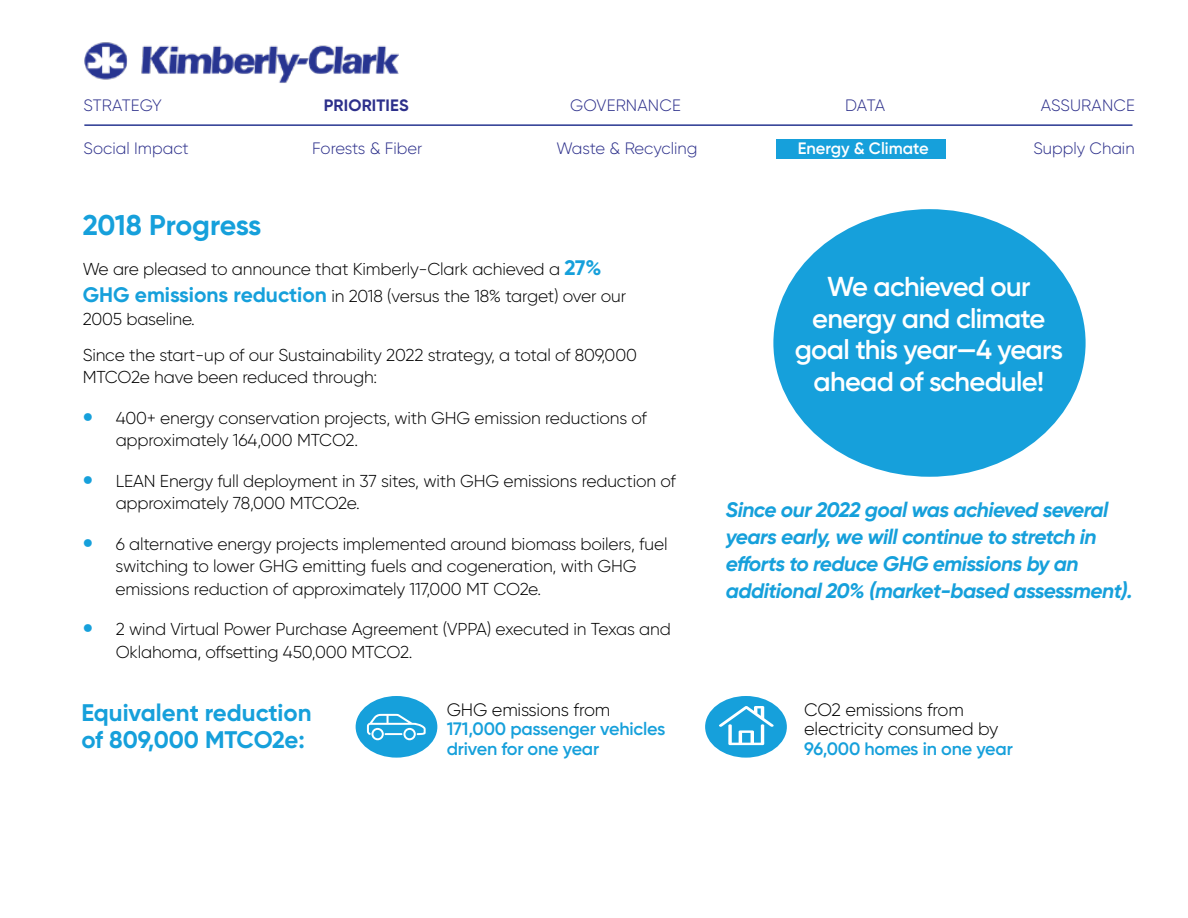
<style>
.page{position:relative;width:1188px;height:918px;background:#fff}
.page>*{position:absolute;margin:0;border:0;box-sizing:border-box;transform-origin:0 0}
.t1{font:700 28.5px "Gilroy";letter-spacing:-.015em;color:#16a0db}
.t2{font:600 27.3px/31.5px "Gilroy";letter-spacing:-.025em;color:#fff;text-align:center}
.t3{font:700 24px/27px "Gilroy";color:#16a0db}
.t4{font:italic 700 21px/27px "Gilroy";letter-spacing:-.025em;color:#16a0db}
.t5{font:600 18px/19.5px "Gilroy";letter-spacing:-.01em;color:#16a0db}
.t6{font:300 18px/19.5px "Gilroy";letter-spacing:-.01em;color:#000}
.t7{font:300 17.25px/22.5px "Gilroy";letter-spacing:-.01em;color:#000}
.t8{font:300 16.5px "Gilroy";color:#2d308b}
.t9{font:600 16.5px "Gilroy";color:#fff}
.t10{font:700 16.5px "Gilroy";letter-spacing:.01em;color:#2d308b}
.s1{font-weight:700;font-size:21px;color:#16a0db}
.s2{font-weight:700;font-size:28.5px;color:#16a0db}
</style>
<div class="page">
<hr style="left:84px;top:124px;width:1049px;height:2px;background:#283691">
<div style="left:773px;top:209px;width:313px;height:268px;background:#16a0db;border-radius:50%"></div>
<img style="left:84px;top:42px;width:314px;height:41px">
<div style="left:705px;top:696px;width:82px;height:62px;background:#16a0db;border-radius:50%"></div>
<svg style="left:719px;top:706px;width:55px;height:39px"></svg>
<div style="left:356px;top:696px;width:81px;height:62px;background:#16a0db;border-radius:50%"></div>
<svg style="left:367px;top:714px;width:59px;height:26px"></svg>
<div style="left:776px;top:139px;width:170px;height:20px;background:#16a0db"></div>
<p class="t8" style="left:83px;top:95px;width:80px">STRATEGY</p>
<p class="t10" style="left:324px;top:95px;width:87px">PRIORITIES</p>
<p class="t8" style="left:570px;top:95px;width:112px">GOVERNANCE</p>
<p class="t8" style="left:845px;top:95px;width:42px">DATA</p>
<p class="t8" style="left:1041px;top:95px;width:95px">ASSURANCE</p>
<p class="t8" style="left:83px;top:138px;width:107px">Social Impact</p>
<p class="t8" style="left:312px;top:138px;width:112px">Forests &amp; Fiber</p>
<p class="t8" style="left:556px;top:138px;width:143px">Waste &amp; Recycling</p>
<p class="t9" style="left:798px;top:138px;width:132px">Energy &amp; Climate</p>
<p class="t8" style="left:1033px;top:138px;width:103px">Supply Chain</p>
<h1 class="t1" style="left:83px;top:207px;width:180px">2018 Progress</h1>
<p class="t7" style="left:83px;top:256px;width:545px;line-height:27px">We are pleased to announce that Kimberly-Clark achieved a <span class="s1">27%<br>GHG emissions reduction</span> in 2018 (versus the 18% target) over our</p>
<p class="t7" style="left:83px;top:301px;width:556px;line-height:36px">2005 baseline.<br>Since the start-up of our Sustainability 2022 strategy, a total of 809,000</p>
<p class="t7" style="left:83px;top:366px;width:296px">MTCO2e have been reduced through:</p>
<p class="t7" style="left:116px;top:406px;width:533px;text-indent:-33px"><span class="s2">•</span> 400+ energy conservation projects, with GHG emission reductions of approximately 164,000 MTCO2.</p>
<p class="t7" style="left:116px;top:469px;width:562px;text-indent:-33px"><span class="s2">•</span> LEAN Energy full deployment in 37 sites, with GHG emissions reduction of approximately 78,000 MTCO2e.</p>
<p class="t7" style="left:116px;top:532px;width:553px;text-indent:-33px"><span class="s2">•</span> 6 alternative energy projects implemented around biomass boilers, fuel switching to lower GHG emitting fuels and cogeneration, with GHG emissions reduction of approximately 117,000 MT CO2e.</p>
<p class="t7" style="left:116px;top:618px;width:557px;text-indent:-33px"><span class="s2">•</span> 2 wind Virtual Power Purchase Agreement (VPPA) executed in Texas and<br>Oklahoma, offsetting 450,000 MTCO2.</p>
<h3 class="t3" style="left:81px;top:699px;width:232px">Equivalent reduction of 809,000 MTCO2e:</h3>
<p class="t6" style="left:447px;top:700px;width:165px">GHG emissions from</p>
<p class="t5" style="left:447px;top:719px;width:220px">171,000 passenger vehicles driven for one year</p>
<h2 class="t2" style="left:795px;top:271px;width:270px">We achieved our energy and climate goal this year—4 years ahead of schedule!</h2>
<p class="t4" style="left:726px;top:496px;width:408px">Since our 2022 goal was achieved several years early, we will continue to stretch in efforts to reduce GHG emissions by an additional 20% (market-based assessment).</p>
<p class="t6" style="left:804px;top:700px;width:196px">CO2 emissions from electricity consumed by</p>
<p class="t5" style="left:804px;top:739px;width:210px">96,000 homes in one year</p>
</div>
